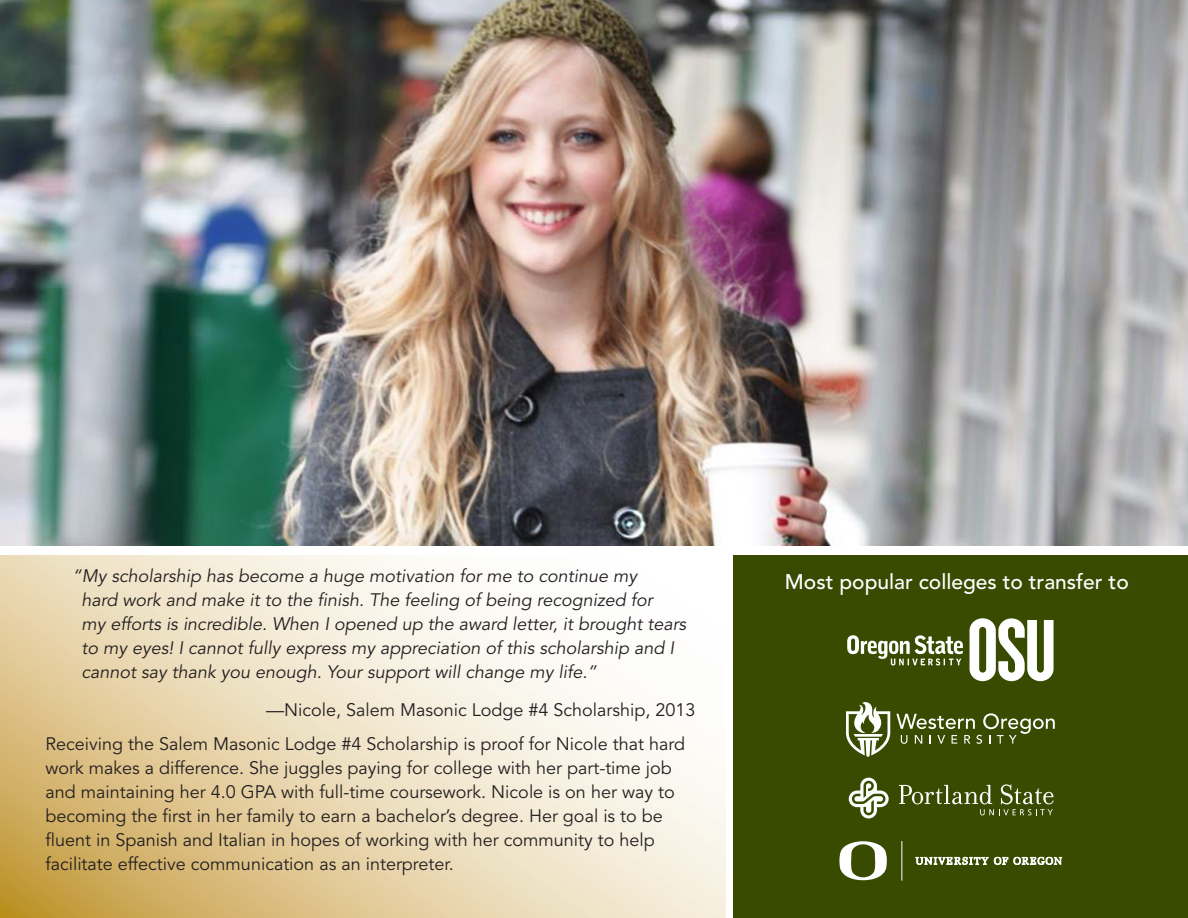
<style>
.page{position:relative;width:1188px;height:918px;background:#fff}
.page>*{position:absolute;margin:0;border:0;box-sizing:border-box;transform-origin:0 0}
.text{font:500 21px "Avenir LT";color:#fff}
.text-2{font:18px/24px "Avenir LT";color:#231f20}
.scholar_squote{font:italic 18px/24px "Avenir LT";color:#231f20}
.scholar_squote-2{font:18px "Avenir LT";color:#231f20}
</style>
<div class="page">
<img style="left:0;top:0;width:1188px;height:546px">
<svg style="left:0;top:555px;width:725px;height:363px"></svg>
<div style="left:733px;top:555px;width:455px;height:363px;background:#394b00"></div>
<svg style="left:846px;top:702px;width:44px;height:55px"></svg>
<svg style="left:896px;top:713px;width:159px;height:31px"></svg>
<svg style="left:849px;top:778px;width:40px;height:40px"></svg>
<svg style="left:899px;top:784px;width:155px;height:31px"></svg>
<svg style="left:916px;top:857px;width:72px;height:8px"></svg>
<svg style="left:994px;top:857px;width:14px;height:8px"></svg>
<svg style="left:1014px;top:857px;width:48px;height:8px"></svg>
<hr style="left:902px;top:841px;width:1px;height:40px;background:#fff">
<svg style="left:839px;top:841px;width:48px;height:39px"></svg>
<svg style="left:970px;top:618px;width:84px;height:63px"></svg>
<svg style="left:847px;top:635px;width:116px;height:31px"></svg>
<p class="scholar_squote" style="left:81px;top:564px;width:606px;text-indent:-9px">“My scholarship has become a huge motivation for me to continue my<br>hard work and make it to the finish. The feeling of being recognized for<br>my efforts is incredible. When I opened up the award letter, it brought tears to my eyes! I cannot fully express my appreciation of this scholarship and I cannot say thank you enough. Your support will change my life.”</p>
<p class="scholar_squote-2" style="left:266px;top:699px;width:431px">—Nicole, Salem Masonic Lodge #4 Scholarship, 2013</p>
<p class="text-2" style="left:45px;top:732px;width:641px">Receiving the Salem Masonic Lodge #4 Scholarship is proof for Nicole that hard work makes a difference. She juggles paying for college with her part-time job and maintaining her 4.0 GPA with full-time coursework. Nicole is on her way to becoming the first in her family to earn a bachelor’s degree. Her goal is to be fluent in Spanish and Italian in hopes of working with her community to help facilitate effective communication as an interpreter.</p>
<p class="text" style="left:785px;top:570px;width:345px">Most popular colleges to transfer to</p>
</div>
